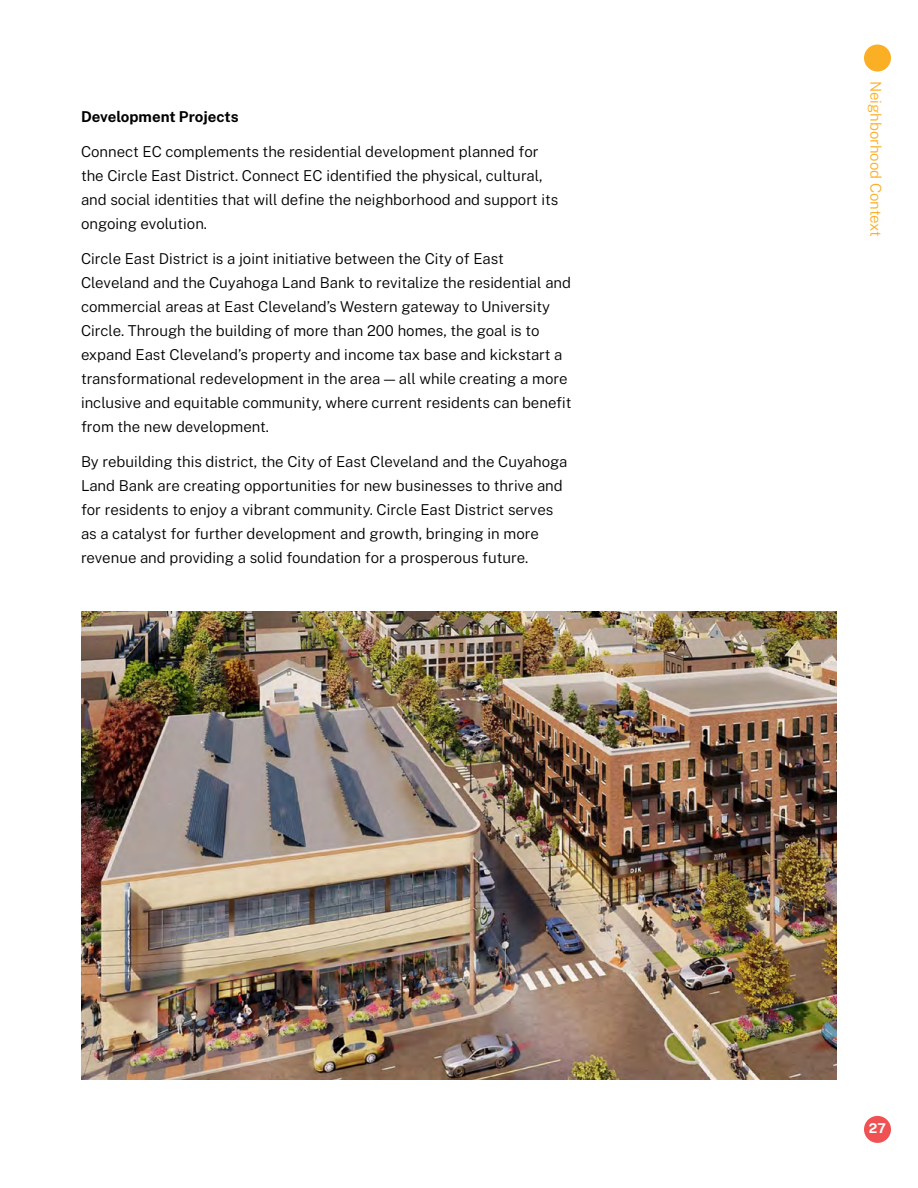
<style>
.page{position:relative;width:918px;height:1188px;background:#fff}
.page>*{position:absolute;margin:0;border:0;box-sizing:border-box;transform-origin:0 0}
.t1{font:300 15px/24px "Public Sans";color:#000}
.t2{font:300 15px "Public Sans";color:#fbaf25}
.t3{font:700 15px "Public Sans";color:#000}
.t4{font:700 13.5px "Public Sans";color:#fff}
</style>
<div class="page">
<div style="left:864px;top:1116px;width:27px;height:27px;background:#f05152;border-radius:50%"></div>
<div style="left:864px;top:45px;width:27px;height:27px;background:#fbaf25;border-radius:50%"></div>
<img style="left:81px;top:612px;width:756px;height:468px">
<p class="t3" style="left:81px;top:107px;width:159px">Development Projects</p>
<p class="t1" style="left:81px;top:139px;width:479px">Connect EC complements the residential development planned for the Circle East District. Connect EC identified the physical, cultural, and social identities that will define the neighborhood and support its ongoing evolution.</p>
<p class="t1" style="left:81px;top:246px;width:492px">Circle East District is a joint initiative between the City of East Cleveland and the Cuyahoga Land Bank to revitalize the residential and commercial areas at East Cleveland’s Western gateway to University Circle. Through the building of more than 200 homes, the goal is to expand East Cleveland’s property and income tax base and kickstart a transformational redevelopment in the area — all while creating a more inclusive and equitable community, where current residents can benefit from the new development.</p>
<p class="t1" style="left:81px;top:449px;width:488px">By rebuilding this district, the City of East Cleveland and the Cuyahoga Land Bank are creating opportunities for new businesses to thrive and for residents to enjoy a vibrant community. Circle East District serves as a catalyst for further development and growth, bringing in more revenue and providing a solid foundation for a prosperous future.</p>
<p class="t2" style="left:886px;top:81px;width:158px;rotate:90deg">Neighborhood Context</p>
<p class="t4" style="left:869px;top:1120px;width:19px">27</p>
</div>
